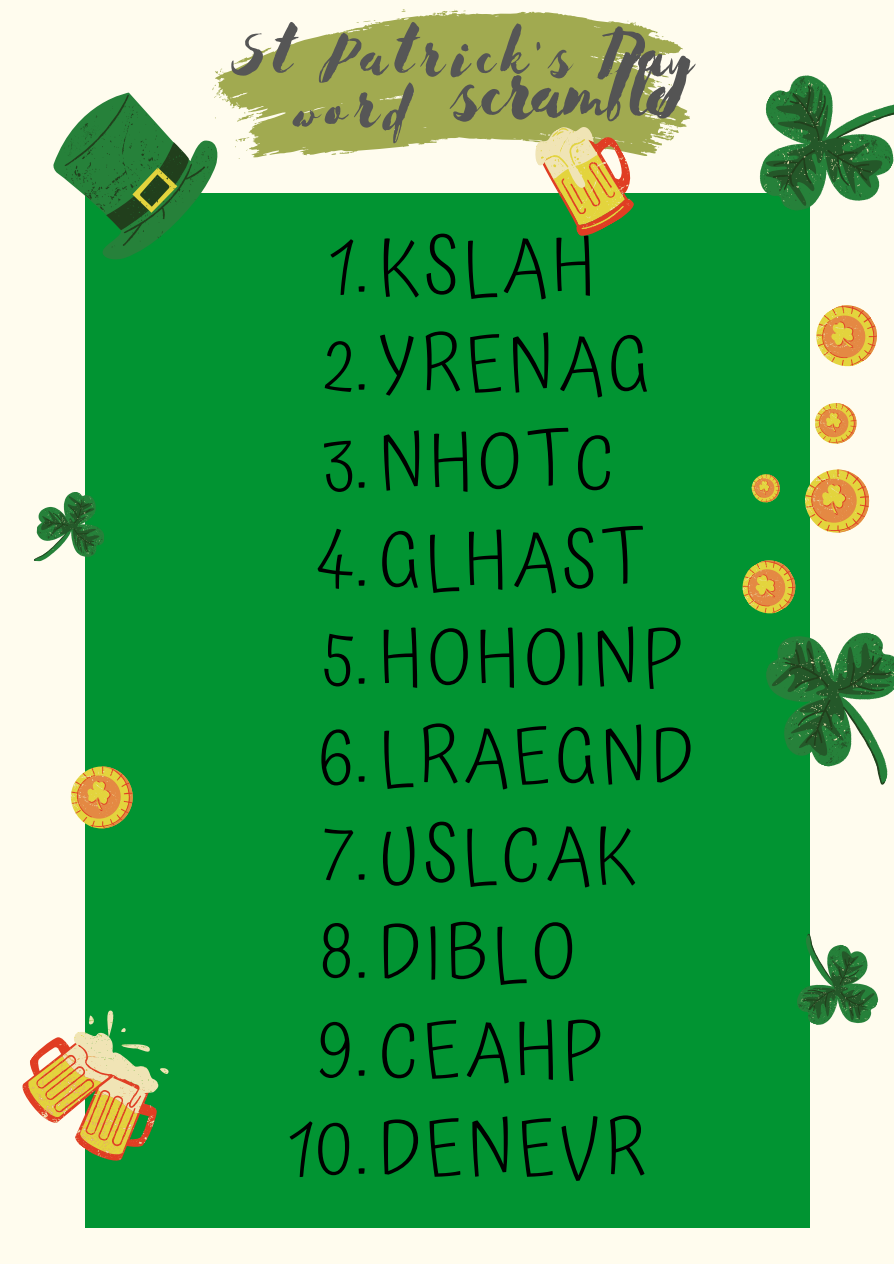
<style>
.page{position:relative;width:894px;height:1264px;background:#fff}
.page>*{position:absolute;margin:0;border:0;box-sizing:border-box;transform-origin:0 0}
.t1{font:89.4px "Advetime";color:#545454}
.t2{font:300 75.6px "Atma";letter-spacing:.05em;color:#000}
.t3{font:68.7px "Advetime";letter-spacing:.11em;color:#565656}
.s1{font-size:77.7px;color:#545454}
</style>
<div class="page">
<div style="left:0;top:0;width:893px;height:1263px;background:#fffcee"></div>
<div style="left:85px;top:194px;width:724px;height:1033px;background:#019432"></div>
<svg style="left:272px;top:11px;width:418px;height:145px;fill:#a1aa50"></svg>
<svg style="left:663px;top:126px;width:15px;height:9px"></svg>
<svg style="left:627px;top:21px;width:8px;height:2px"></svg>
<svg style="left:448px;top:10px;width:18px;height:3px"></svg>
<svg style="left:394px;top:95px;width:11px;height:3px"></svg>
<svg style="left:356px;top:20px;width:19px;height:4px"></svg>
<svg style="left:620px;top:56px;width:52px;height:32px"></svg>
<svg style="left:331px;top:152px;width:18px;height:3px"></svg>
<svg style="left:797px;top:932px;width:82px;height:109px"></svg>
<svg style="left:34px;top:492px;width:70px;height:70px"></svg>
<svg style="left:805px;top:469px;width:63px;height:63px"></svg>
<svg style="left:809px;top:294px;width:68px;height:83px"></svg>
<svg style="left:71px;top:766px;width:62px;height:62px"></svg>
<svg style="left:751px;top:474px;width:28px;height:28px"></svg>
<svg style="left:815px;top:403px;width:41px;height:40px"></svg>
<svg style="left:742px;top:551px;width:151px;height:235px"></svg>
<svg style="left:728px;top:75px;width:165px;height:166px"></svg>
<svg style="left:53px;top:47px;width:219px;height:213px"></svg>
<svg style="left:521px;top:107px;width:129px;height:129px"></svg>
<svg style="left:22px;top:1010px;width:147px;height:151px"></svg>
<p class="t3" style="left:230px;top:8px;width:462px">St Patrick's <span class="s1">Day</span></p>
<p class="t1" style="left:295px;top:29px;width:375px"><sub>word</sub> scramble</p>
<p class="t2" style="left:328px;top:221px;width:269px">1.KSLAH</p>
<p class="t2" style="left:324px;top:319px;width:327px">2.YRENAG</p>
<p class="t2" style="left:323px;top:417px;width:292px">3.NHOTC</p>
<p class="t2" style="left:316px;top:515px;width:330px">4.GLHAST</p>
<p class="t2" style="left:324px;top:613px;width:361px">5.HOHOINP</p>
<p class="t2" style="left:318px;top:711px;width:377px">6.LRAEGND</p>
<p class="t2" style="left:325px;top:809px;width:312px">7.USLCAK</p>
<p class="t2" style="left:320px;top:907px;width:257px">8.DIBLO</p>
<p class="t2" style="left:317px;top:1005px;width:287px">9.CEAHP</p>
<p class="t2" style="left:287px;top:1103px;width:360px">10.DENEVR</p>
</div>
